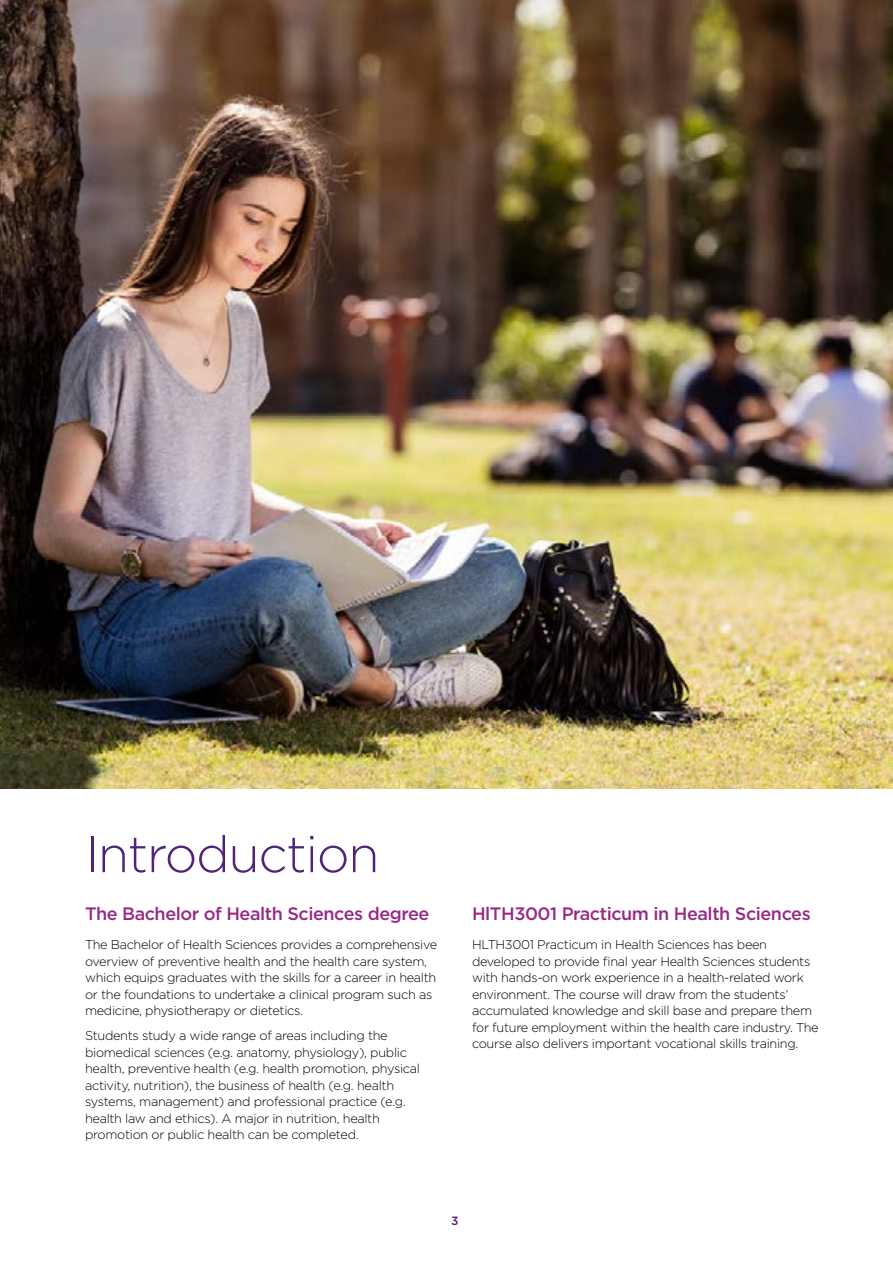
<style>
.page{position:relative;width:893px;height:1263px;background:#fff}
.page>*{position:absolute;margin:0;border:0;box-sizing:border-box;transform-origin:0 0}
.t1{font:300 51px "Gotham";letter-spacing:-.025em;color:#51247a}
.t2{font:500 18px "Gotham";letter-spacing:-.025em;color:#962a86}
.t3{font:300 12.75px/16.5px "Gotham";letter-spacing:-.025em;color:#000}
.t4{font:500 12px "Gotham";color:#51247a}
</style>
<div class="page">
<img style="left:0;top:0;width:893px;height:789px">
<h1 class="t1" style="left:85px;top:822px;width:296px">Introduction</h1>
<h2 class="t2" style="left:85px;top:902px;width:346px">The Bachelor of Health Sciences degree</h2>
<p class="t3" style="left:85px;top:936px;width:354px">The Bachelor of Health Sciences provides a comprehensive overview of preventive health and the health care system, which equips graduates with the skills for a career in health or the foundations to undertake a clinical program such as medicine, physiotherapy or dietetics.</p>
<p class="t3" style="left:85px;top:1027px;width:337px">Students study a wide range of areas including the biomedical sciences (e.g. anatomy, physiology), public health, preventive health (e.g. health promotion, physical activity, nutrition), the business of health (e.g. health systems, management) and professional practice (e.g. health law and ethics). A major in nutrition, health promotion or public health can be completed.</p>
<h2 class="t2" style="left:472px;top:902px;width:340px">HlTH3001 Practicum in Health Sciences</h2>
<p class="t3" style="left:472px;top:936px;width:348px">HLTH3001 Practicum in Health Sciences has been developed to provide final year Health Sciences students with hands-on work experience in a health-related work environment. The course will draw from the students’ accumulated knowledge and skill base and prepare them for future employment within the health care industry. The course also delivers important vocational skills training.</p>
<p class="t4" style="left:451px;top:1213px;width:9px">3</p>
</div>
